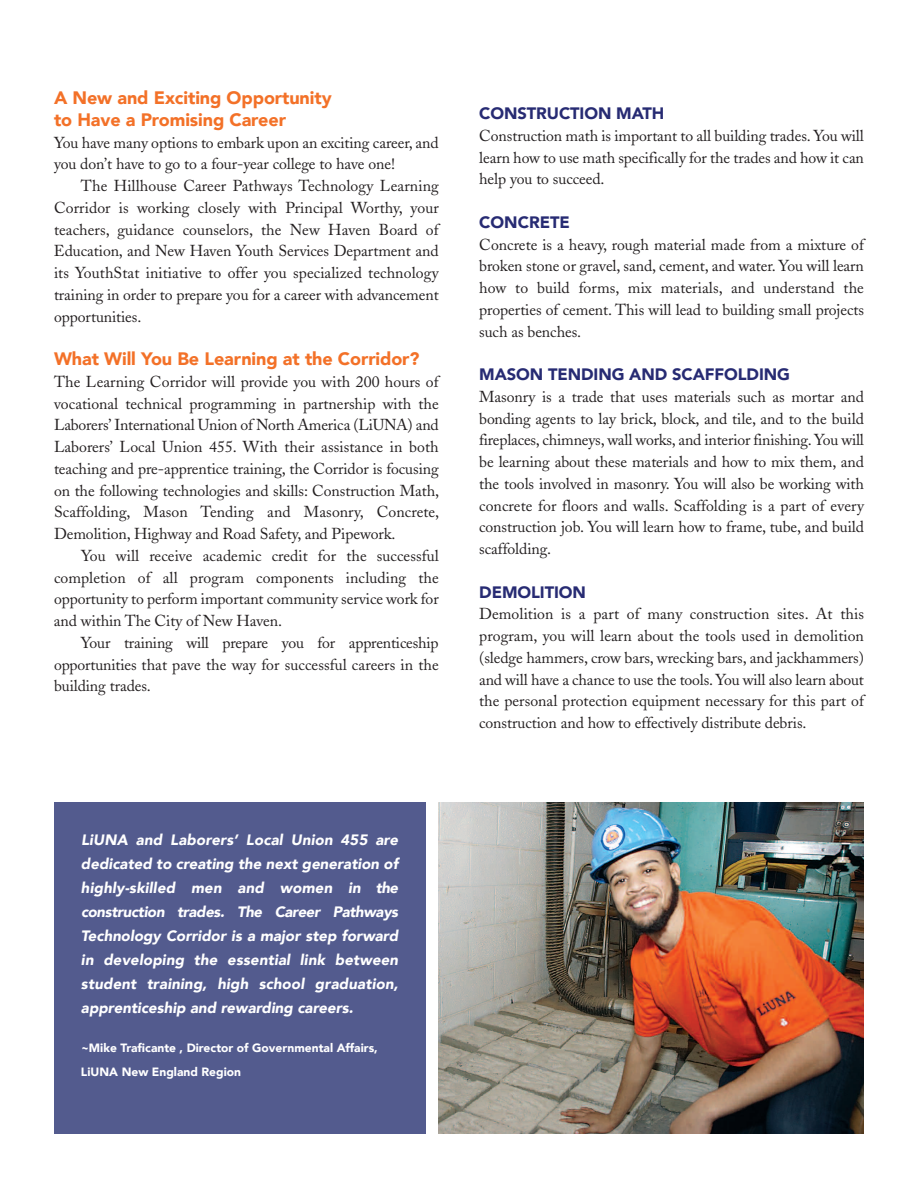
<style>
.page{position:relative;width:918px;height:1188px;background:#fff}
.page>*{position:absolute;margin:0;border:0;box-sizing:border-box;transform-origin:0 0}
.t1{font:900 18px/21.8px "Avenir";letter-spacing:-.005em;color:#f37128}
.t2{font:900 16.5px "Avenir";letter-spacing:-.005em;color:#272b73}
.t3{font:15.75px/21.8px "Adobe Caslon";letter-spacing:-.005em;color:#231f20;text-align:justify}
.t4{font:italic 900 15px/24px "Avenir";color:#fff;text-align:justify}
.t5{font:900 12px/24px "Avenir";color:#fff}
</style>
<div class="page">
<img style="left:439px;top:802px;width:425px;height:332px">
<div style="left:54px;top:802px;width:371px;height:332px;background:#535b8e"></div>
<p class="t1" style="left:54px;top:87px;width:279px">A New and Exciting Opportunity to Have a Promising Career</p>
<p class="t3" style="left:54px;top:133px;width:386px">You have many options to embark upon an exciting career, and you don’t have to go to a four-year college to have one!</p>
<p class="t3" style="left:54px;top:177px;width:386px;text-indent:27px">The Hillhouse Career Pathways Technology Learning Corridor is working closely with Principal Worthy, your teachers, guidance counselors, the New Haven Board of Education, and New Haven Youth Services Department and its YouthStat initiative to offer you specialized technology training in order to prepare you for a career with advancement opportunities.</p>
<p class="t1" style="left:54px;top:348px;width:367px">What Will You Be Learning at the Corridor?</p>
<p class="t3" style="left:54px;top:372px;width:387px">The Learning Corridor will provide you with 200 hours of vocational technical programming in partnership with the Laborers’ International Union of North America (LiUNA) and Laborers’ Local Union 455. With their assistance in both teaching and pre-apprentice training, the Corridor is focusing on the following technologies and skills: Construction Math, Scaffolding, Mason Tending and Masonry, Concrete, Demolition, Highway and Road Safety, and Pipework.</p>
<p class="t3" style="left:54px;top:546px;width:386px;text-indent:27px">You will receive academic credit for the successful completion of all program components including the opportunity to perform important community service work for and within The City of New Haven.</p>
<p class="t3" style="left:54px;top:633px;width:386px;text-indent:27px">Your training will prepare you for apprenticeship opportunities that pave the way for successful careers in the building trades.</p>
<p class="t2" style="left:479px;top:103px;width:187px">CONSTRUCTION MATH</p>
<p class="t3" style="left:479px;top:127px;width:386px">Construction math is important to all building trades. You will learn how to use math specifically for the trades and how it can help you to succeed.</p>
<p class="t2" style="left:479px;top:211px;width:92px">CONCRETE</p>
<p class="t3" style="left:479px;top:235px;width:386px">Concrete is a heavy, rough material made from a mixture of broken stone or gravel, sand, cement, and water. You will learn how to build forms, mix materials, and understand the properties of cement. This will lead to building small projects such as benches.</p>
<p class="t2" style="left:479px;top:364px;width:312px">MASON TENDING AND SCAFFOLDING</p>
<p class="t3" style="left:479px;top:388px;width:386px">Masonry is a trade that uses materials such as mortar and bonding agents to lay brick, block, and tile, and to the build fireplaces, chimneys, wall works, and interior finishing. You will be learning about these materials and how to mix them, and the tools involved in masonry. You will also be working with concrete for floors and walls. Scaffolding is a part of every construction job. You will learn how to frame, tube, and build scaffolding.</p>
<p class="t2" style="left:479px;top:581px;width:108px">DEMOLITION</p>
<p class="t3" style="left:479px;top:605px;width:386px">Demolition is a part of many construction sites. At this program, you will learn about the tools used in demolition (sledge hammers, crow bars, wrecking bars, and jackhammers) and will have a chance to use the tools. You will also learn about the personal protection equipment necessary for this part of construction and how to effectively distribute debris.</p>
<p class="t4" style="left:81px;top:828px;width:319px">LiUNA and Laborers’ Local Union 455 are dedicated to creating the next generation of highly-skilled men and women in the construction trades. The Career Pathways Technology Corridor is a major step forward in developing the essential link between student training, high school graduation, apprenticeship and rewarding careers.</p>
<p class="t5" style="left:81px;top:1036px;width:298px">~Mike Traficante , Director of Governmental Affairs,<br>LiUNA New England Region</p>
</div>
